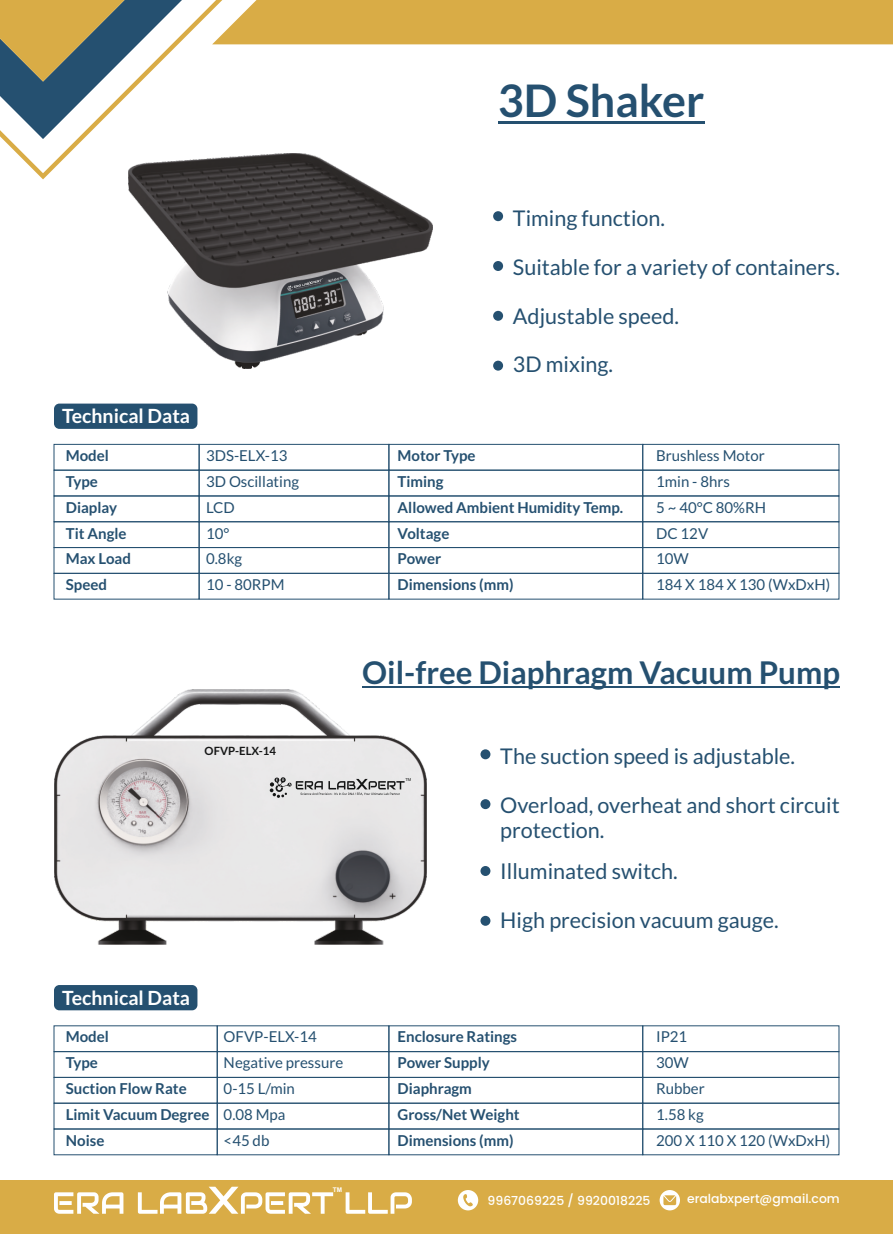
<style>
.page{position:relative;width:893px;height:1234px;background:#fff}
.page>*{position:absolute;margin:0;border:0;box-sizing:border-box;transform-origin:0 0}
.t1{font:700 44.85px "Lato";color:#255070}
.t2{font:700 31.2px "Lato";color:#255070}
.t3{font:21.6px/25px "Lato";color:#255070}
.t4{font:700 19.5px "Lato";color:#fff}
.t5{font:700 15px/25.8px "Lato";color:#255070}
.t6{font:15px/25.8px "Lato";color:#255070}
.t7{font:500 12.45px "Poppins";color:#fff}
.t8{font:700 11.4px "Lato";color:#151616}
.t9{font:700 6.45px "Arial";color:#fff}
.t10{font:4.05px "Arial";color:#151616}
.t11{font:700 2.85px "Lato";color:#fff}
</style>
<div class="page">
<svg style="left:0;top:0;width:893px;height:179px"></svg>
<div style="left:0;top:1179px;width:893px;height:54px;background:#d9ac46"></div>
<svg style="left:54px;top:1192px;width:69px;height:21px"></svg>
<svg style="left:138px;top:1186px;width:274px;height:27px"></svg>
<svg style="left:660px;top:1189px;width:20px;height:21px"></svg>
<svg style="left:663px;top:1194px;width:13px;height:10px"></svg>
<div style="left:458px;top:1189px;width:20px;height:21px;background:#fff;border-radius:50%"></div>
<svg style="left:463px;top:1194px;width:10px;height:12px"></svg>
<hr style="left:498px;top:121px;width:206px;height:2px;background:#255070">
<div style="left:493px;top:211px;width:10px;height:10px;background:#255070;border-radius:50%"></div>
<div style="left:493px;top:261px;width:10px;height:10px;background:#255070;border-radius:50%"></div>
<div style="left:493px;top:311px;width:10px;height:10px;background:#255070;border-radius:50%"></div>
<div style="left:493px;top:360px;width:10px;height:10px;background:#255070;border-radius:50%"></div>
<div style="left:54px;top:444px;width:145px;height:26px;border:1px solid #255070"></div>
<div style="left:54px;top:469px;width:145px;height:27px;border:1px solid #255070"></div>
<div style="left:54px;top:495px;width:145px;height:27px;border:1px solid #255070"></div>
<div style="left:54px;top:521px;width:145px;height:27px;border:1px solid #255070"></div>
<div style="left:54px;top:547px;width:145px;height:26px;border:1px solid #255070"></div>
<div style="left:54px;top:573px;width:145px;height:26px;border:1px solid #255070"></div>
<div style="left:54px;top:403px;width:143px;height:26px;background:#255070;border-radius:5px"></div>
<div style="left:199px;top:444px;width:190px;height:26px;border:1px solid #255070"></div>
<div style="left:199px;top:469px;width:190px;height:27px;border:1px solid #255070"></div>
<div style="left:199px;top:495px;width:190px;height:27px;border:1px solid #255070"></div>
<div style="left:199px;top:521px;width:190px;height:27px;border:1px solid #255070"></div>
<div style="left:199px;top:547px;width:190px;height:26px;border:1px solid #255070"></div>
<div style="left:199px;top:573px;width:190px;height:26px;border:1px solid #255070"></div>
<div style="left:388px;top:444px;width:255px;height:26px;border:1px solid #255070"></div>
<div style="left:388px;top:469px;width:255px;height:27px;border:1px solid #255070"></div>
<div style="left:388px;top:495px;width:255px;height:27px;border:1px solid #255070"></div>
<div style="left:388px;top:521px;width:255px;height:27px;border:1px solid #255070"></div>
<div style="left:388px;top:547px;width:255px;height:26px;border:1px solid #255070"></div>
<div style="left:388px;top:573px;width:255px;height:26px;border:1px solid #255070"></div>
<div style="left:642px;top:444px;width:197px;height:26px;border:1px solid #255070"></div>
<div style="left:642px;top:469px;width:197px;height:27px;border:1px solid #255070"></div>
<div style="left:642px;top:495px;width:197px;height:27px;border:1px solid #255070"></div>
<div style="left:642px;top:521px;width:197px;height:27px;border:1px solid #255070"></div>
<div style="left:642px;top:547px;width:197px;height:26px;border:1px solid #255070"></div>
<div style="left:642px;top:573px;width:197px;height:26px;border:1px solid #255070"></div>
<hr style="left:362px;top:686px;width:271px;height:2px;background:#255070">
<svg style="left:633px;top:686px;width:6px;height:2px"></svg>
<hr style="left:639px;top:686px;width:201px;height:2px;background:#255070">
<div style="left:480px;top:749px;width:10px;height:10px;background:#255070;border-radius:50%"></div>
<div style="left:480px;top:799px;width:10px;height:10px;background:#255070;border-radius:50%"></div>
<svg style="left:480px;top:865px;width:10px;height:10px"></svg>
<div style="left:480px;top:915px;width:10px;height:10px;background:#255070;border-radius:50%"></div>
<div style="left:54px;top:1050px;width:164px;height:27px;border:1px solid #255070"></div>
<div style="left:54px;top:1076px;width:164px;height:27px;border:1px solid #255070"></div>
<div style="left:54px;top:1102px;width:164px;height:27px;border:1px solid #255070"></div>
<div style="left:54px;top:1128px;width:164px;height:26px;border:1px solid #255070"></div>
<div style="left:54px;top:984px;width:143px;height:26px;background:#255070;border-radius:5px"></div>
<div style="left:217px;top:1050px;width:172px;height:27px;border:1px solid #255070"></div>
<div style="left:217px;top:1076px;width:172px;height:27px;border:1px solid #255070"></div>
<div style="left:217px;top:1102px;width:172px;height:27px;border:1px solid #255070"></div>
<div style="left:217px;top:1128px;width:172px;height:26px;border:1px solid #255070"></div>
<div style="left:388px;top:1050px;width:255px;height:27px;border:1px solid #255070"></div>
<div style="left:388px;top:1076px;width:255px;height:27px;border:1px solid #255070"></div>
<div style="left:388px;top:1102px;width:255px;height:27px;border:1px solid #255070"></div>
<div style="left:388px;top:1128px;width:255px;height:26px;border:1px solid #255070"></div>
<div style="left:642px;top:1050px;width:197px;height:27px;border:1px solid #255070"></div>
<div style="left:642px;top:1076px;width:197px;height:27px;border:1px solid #255070"></div>
<div style="left:642px;top:1102px;width:197px;height:27px;border:1px solid #255070"></div>
<div style="left:642px;top:1128px;width:197px;height:26px;border:1px solid #255070"></div>
<img style="left:128px;top:153px;width:305px;height:216px">
<svg style="left:287px;top:279px;width:34px;height:12px"></svg>
<img style="left:54px;top:689px;width:373px;height:255px">
<svg style="left:270px;top:776px;width:135px;height:21px;background:#bbb"></svg>
<h1 class="t1" style="left:498px;top:81px;width:208px">3D Shaker</h1>
<h3 class="t4" style="left:62px;top:407px;width:129px">Technical Data</h3>
<p class="t5" style="left:66px;top:443px;width:67px">Model<br>Type<br>Diaplay<br>Tit Angle<br>Max Load<br>Speed</p>
<p class="t11" style="left:328px;top:280px;width:17px;rotate:-14deg">3DS-ELX-13</p>
<h3 class="t3" style="left:513px;top:207px;width:154px">Timing function.</h3>
<h3 class="t3" style="left:513px;top:255px;width:328px">Suitable for a variety of containers.</h3>
<h3 class="t3" style="left:513px;top:304px;width:168px">Adjustable speed.</h3>
<h3 class="t3" style="left:513px;top:353px;width:102px">3D mixing.</h3>
<p class="t6" style="left:206px;top:443px;width:94px">3DS-ELX-13<br>3D Oscillating<br>LCD<br>10°<br>0.8kg<br>10 - 80RPM</p>
<p class="t6" style="left:656px;top:443px;width:176px">Brushless Motor<br>1min - 8hrs<br>5 ~ 40°C 80%RH<br>DC 12V<br>10W<br>184 X 184 X 130 (WxDxH)</p>
<p class="t5" style="left:398px;top:443px;width:227px">Motor Type<br>Timing<br>Allowed Ambient Humidity Temp.<br>Voltage<br>Power<br>Dimensions (mm)</p>
<p class="t8" style="left:205px;top:745px;width:73px">OFVP-ELX-14</p>
<h3 class="t4" style="left:62px;top:988px;width:129px">Technical Data</h3>
<h2 class="t2" style="left:362px;top:658px;width:479px">Oil-free Diaphragm Vacuum Pump</h2>
<p class="t10" style="left:405px;top:778px;width:7px">TM</p>
<h3 class="t3" style="left:500px;top:744px;width:296px">The suction speed is adjustable.</h3>
<h3 class="t3" style="left:500px;top:793px;width:341px">Overload, overheat and short circuit protection.</h3>
<h3 class="t3" style="left:500px;top:859px;width:179px">Illuminated switch.</h3>
<h3 class="t3" style="left:500px;top:908px;width:280px">High precision vacuum gauge.</h3>
<p class="t5" style="left:66px;top:1024px;width:145px">Model<br>Type<br>Suction Flow Rate<br>Limit Vacuum Degree<br>Noise</p>
<p class="t5" style="left:398px;top:1024px;width:124px">Enclosure Ratings<br>Power Supply<br>Diaphragm<br>Gross/Net Weight<br>Dimensions (mm)</p>
<p class="t6" style="left:224px;top:1024px;width:121px">OFVP-ELX-14<br>Negative pressure<br>0-15 L/min<br>0.08 Mpa<br>&lt;45 db</p>
<p class="t6" style="left:656px;top:1024px;width:176px">IP21<br>30W<br>Rubber<br>1.58 kg<br>200 X 110 X 120 (WxDxH)</p>
<p class="t9" style="left:333px;top:1186px;width:11px">TM</p>
<p class="t7" style="left:488px;top:1191px;width:164px">9967069225 / 9920018225</p>
<p class="t7" style="left:687px;top:1189px;width:154px">eralabxpert@gmail.com</p>
</div>
